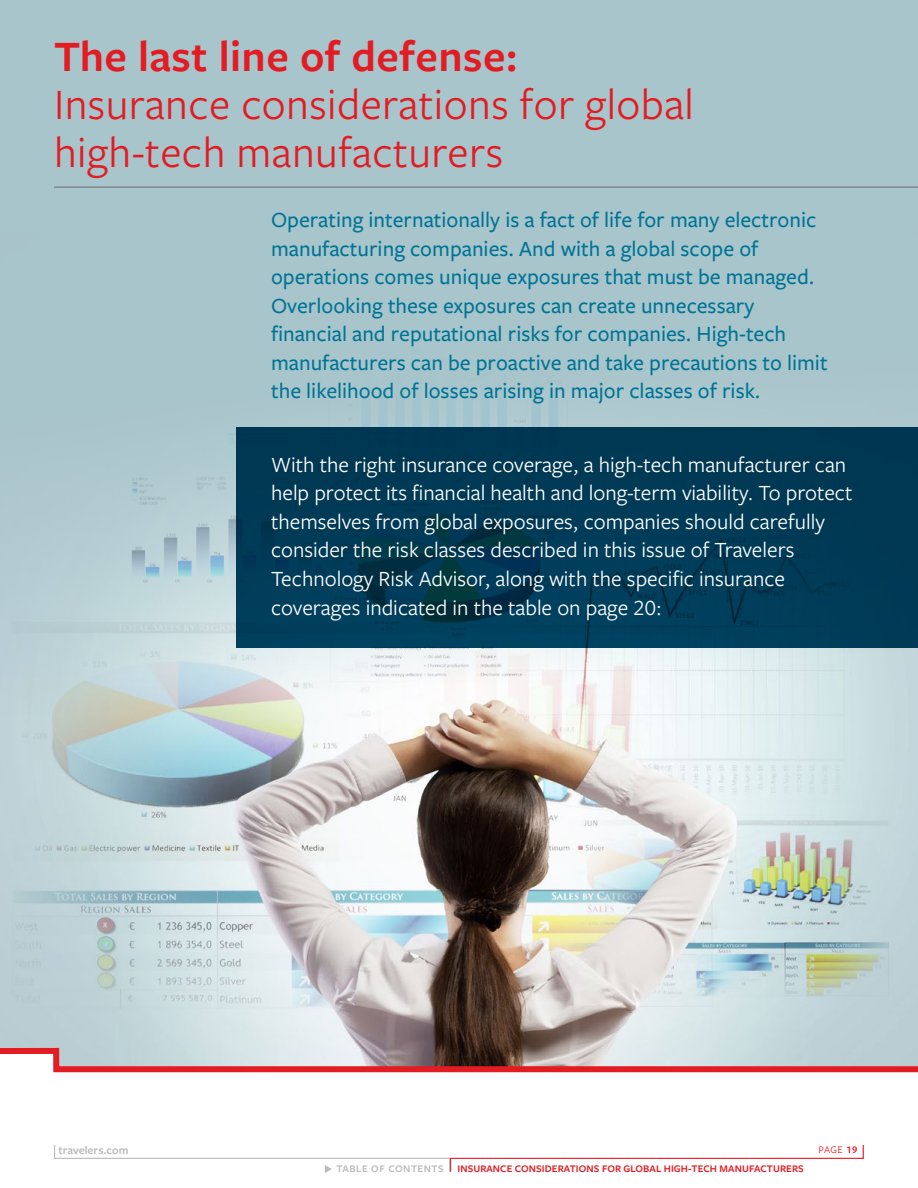
<style>
.page{position:relative;width:918px;height:1188px;background:#fff}
.page>*{position:absolute;margin:0;border:0;box-sizing:border-box;transform-origin:0 0}
.t1{font:45px/48px "Freight Sans Pro";letter-spacing:.01em;color:#e31b23}
.t2{font:500 22.5px/28.5px "Freight Sans Pro";color:#007495}
.t3{font:22.5px/28.5px "Freight Sans Pro";color:#fff}
.t4{font:600 12px "Freight Sans Pro";color:#bbb}
.t5{font:600 10.5px "Freight Sans Pro";letter-spacing:.01em;color:#e31b23}
.t6{font:600 10.5px "Freight Sans Pro";letter-spacing:.05em;color:#bbb}
.t7{font:10.5px "Freight Sans Pro";color:#e31b23}
.s1{font-weight:600}
</style>
<div class="page">
<div style="left:0;top:0;width:918px;height:233px;background:#a8c5cb"></div>
<img style="left:0;top:233px;width:918px;height:812px">
<div style="left:237px;top:428px;width:681px;height:220px;background:#003a55"></div>
<hr style="left:450px;top:1158px;width:414px;height:1px;background:#e31b23">
<hr style="left:54px;top:1158px;width:396px;height:1px;background:#bbb">
<svg style="left:449px;top:1158px;width:2px;height:14px"></svg>
<svg style="left:54px;top:1145px;width:1px;height:13px"></svg>
<svg style="left:863px;top:1145px;width:1px;height:13px"></svg>
<hr style="left:54px;top:187px;width:864px;height:1px;background:#757779">
<svg style="left:0;top:1045px;width:918px;height:28px;background:#c59fa2"></svg>
<svg style="left:325px;top:1165px;width:7px;height:8px"></svg>
<h3 class="t1" style="left:54px;top:30px;width:641px"><span class="s1">The last line of defense:<br></span>Insurance considerations for global high-tech manufacturers</h3>
<p class="t2" style="left:271px;top:205px;width:547px">Operating internationally is a fact of life for many electronic manufacturing companies. And with a global scope of operations comes unique exposures that must be managed.</p>
<p class="t2" style="left:271px;top:290px;width:558px">Overlooking these exposures can create unnecessary financial and reputational risks for companies. High-tech manufacturers can be proactive and take precautions to limit the likelihood of losses arising in major classes of risk.</p>
<p class="t3" style="left:271px;top:449px;width:583px">With the right insurance coverage, a high-tech manufacturer can help protect its financial health and long-term viability. To protect themselves from global exposures, companies should carefully consider the risk classes described in this issue of Travelers Technology Risk Advisor, along with the specific insurance coverages indicated in the table on page 20:</p>
<p class="t4" style="left:58px;top:1142px;width:72px">travelers.com</p>
<p class="t7" style="left:818px;top:1143px;width:41px">PAGE <span class="s1">19</span></p>
<p class="t6" style="left:337px;top:1161px;width:109px">TABLE OF CONTENTS</p>
<p class="t5" style="left:457px;top:1161px;width:348px">INSURANCE CONSIDERATIONS FOR GLOBAL HIGH-TECH MANUFACTURERS</p>
</div>
